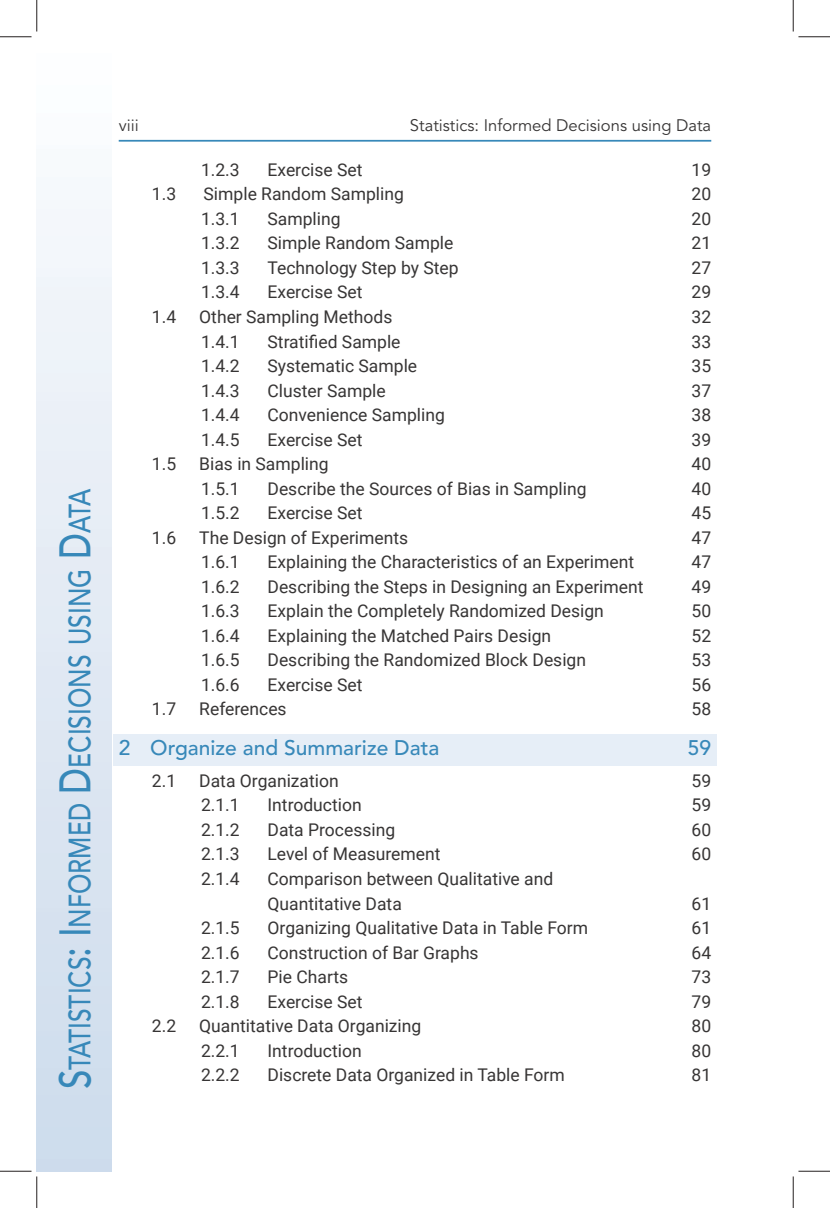
<style>
.page{position:relative;width:830px;height:1208px;background:#fff}
.page>*{position:absolute;margin:0;border:0;box-sizing:border-box;transform-origin:0 0}
.t1{font:500 30.62px "Avenir LT Std";color:#3788b9;scale:.8 1}
.t2{font:500 21px "Avenir LT Std";color:#3788b9}
.t3{font:17.5px/24.5px "Roboto";color:#373535}
.t4{font:16.62px "Avenir LT Std";color:#373535}
.s1{font-size:43.75px}
</style>
<div class="page">
<div style="left:37px;top:37px;width:74px;height:1134px;background:linear-gradient(to bottom,#fcfdfe,#ccdaeb)"></div>
<hr style="left:119px;top:140px;width:592px;height:2px;background:#3788b9">
<div style="left:113px;top:734px;width:603px;height:31px;background:#e6eef7"></div>
<hr style="left:0;top:36px;width:32px;height:1px;background:#241f1f">
<hr style="left:798px;top:36px;width:32px;height:1px;background:#241f1f">
<hr style="left:0;top:1170px;width:32px;height:1px;background:#241f1f">
<hr style="left:798px;top:1170px;width:32px;height:1px;background:#241f1f">
<hr style="left:36px;top:0;width:1px;height:32px;background:#241f1f">
<hr style="left:36px;top:1176px;width:1px;height:32px;background:#241f1f">
<hr style="left:792px;top:0;width:1px;height:32px;background:#241f1f">
<hr style="left:792px;top:1176px;width:1px;height:32px;background:#241f1f">
<h1 class="t1" style="left:62px;top:1089px;width:752px;rotate:-90deg"><span class="s1">S</span>tatistics<span class="s1">: I</span> nformed <span class="s1">D</span> ecisions using <span class="s1">D</span>ata</h1>
<p class="t4" style="left:119px;top:116px;width:21px">viii</p>
<p class="t4" style="left:410px;top:116px;width:303px">Statistics: Informed Decisions using Data</p>
<p class="t3" style="left:201px;top:157px;width:40px">1.2.3</p>
<p class="t3" style="left:267px;top:157px;width:96px">Exercise Set</p>
<p class="t3" style="left:691px;top:157px;width:21px">19</p>
<p class="t3" style="left:152px;top:181px;width:26px">1.3</p>
<p class="t3" style="left:203px;top:181px;width:202px">Simple Random Sampling</p>
<p class="t3" style="left:691px;top:181px;width:21px">20</p>
<p class="t3" style="left:201px;top:206px;width:40px">1.3.1</p>
<p class="t3" style="left:267px;top:206px;width:75px">Sampling</p>
<p class="t3" style="left:691px;top:206px;width:21px">20</p>
<p class="t3" style="left:201px;top:230px;width:40px">1.3.2</p>
<p class="t3" style="left:267px;top:230px;width:187px">Simple Random Sample</p>
<p class="t3" style="left:691px;top:230px;width:21px">21</p>
<p class="t3" style="left:201px;top:255px;width:40px">1.3.3</p>
<p class="t3" style="left:267px;top:255px;width:193px">Technology Step by Step</p>
<p class="t3" style="left:691px;top:255px;width:21px">27</p>
<p class="t3" style="left:201px;top:279px;width:40px">1.3.4</p>
<p class="t3" style="left:267px;top:279px;width:96px">Exercise Set</p>
<p class="t3" style="left:691px;top:279px;width:21px">29</p>
<p class="t3" style="left:152px;top:304px;width:26px">1.4</p>
<p class="t3" style="left:199px;top:304px;width:195px">Other Sampling Methods</p>
<p class="t3" style="left:691px;top:304px;width:21px">32</p>
<p class="t3" style="left:201px;top:328px;width:40px">1.4.1</p>
<p class="t3" style="left:267px;top:328px;width:134px">Stratified Sample</p>
<p class="t3" style="left:691px;top:328px;width:21px">33</p>
<p class="t3" style="left:201px;top:353px;width:40px">1.4.2</p>
<p class="t3" style="left:267px;top:353px;width:151px">Systematic Sample</p>
<p class="t3" style="left:691px;top:353px;width:21px">35</p>
<p class="t3" style="left:201px;top:377px;width:40px">1.4.3</p>
<p class="t3" style="left:267px;top:377px;width:120px">Cluster Sample</p>
<p class="t3" style="left:691px;top:377px;width:21px">37</p>
<p class="t3" style="left:201px;top:402px;width:40px">1.4.4</p>
<p class="t3" style="left:267px;top:402px;width:179px">Convenience Sampling</p>
<p class="t3" style="left:691px;top:402px;width:21px">38</p>
<p class="t3" style="left:201px;top:426px;width:40px">1.4.5</p>
<p class="t3" style="left:267px;top:426px;width:96px">Exercise Set</p>
<p class="t3" style="left:691px;top:426px;width:21px">39</p>
<p class="t3" style="left:152px;top:451px;width:26px">1.5</p>
<p class="t3" style="left:199px;top:451px;width:131px">Bias in Sampling</p>
<p class="t3" style="left:691px;top:451px;width:21px">40</p>
<p class="t3" style="left:201px;top:475px;width:40px">1.5.1</p>
<p class="t3" style="left:267px;top:475px;width:320px">Describe the Sources of Bias in Sampling</p>
<p class="t3" style="left:691px;top:475px;width:21px">40</p>
<p class="t3" style="left:201px;top:500px;width:40px">1.5.2</p>
<p class="t3" style="left:267px;top:500px;width:96px">Exercise Set</p>
<p class="t3" style="left:691px;top:500px;width:21px">45</p>
<p class="t3" style="left:152px;top:524px;width:26px">1.6</p>
<p class="t3" style="left:199px;top:524px;width:210px">The Design of Experiments</p>
<p class="t3" style="left:691px;top:524px;width:21px">47</p>
<p class="t3" style="left:201px;top:549px;width:40px">1.6.1</p>
<p class="t3" style="left:267px;top:549px;width:368px">Explaining the Characteristics of an Experiment</p>
<p class="t3" style="left:691px;top:549px;width:21px">47</p>
<p class="t3" style="left:201px;top:573px;width:40px">1.6.2</p>
<p class="t3" style="left:267px;top:573px;width:377px">Describing the Steps in Designing an Experiment</p>
<p class="t3" style="left:691px;top:573px;width:21px">49</p>
<p class="t3" style="left:201px;top:598px;width:40px">1.6.3</p>
<p class="t3" style="left:267px;top:598px;width:338px">Explain the Completely Randomized Design</p>
<p class="t3" style="left:691px;top:598px;width:21px">50</p>
<p class="t3" style="left:201px;top:622px;width:40px">1.6.4</p>
<p class="t3" style="left:267px;top:622px;width:285px">Explaining the Matched Pairs Design</p>
<p class="t3" style="left:691px;top:622px;width:21px">52</p>
<p class="t3" style="left:201px;top:647px;width:40px">1.6.5</p>
<p class="t3" style="left:267px;top:647px;width:320px">Describing the Randomized Block Design</p>
<p class="t3" style="left:691px;top:647px;width:21px">53</p>
<p class="t3" style="left:201px;top:671px;width:40px">1.6.6</p>
<p class="t3" style="left:267px;top:671px;width:96px">Exercise Set</p>
<p class="t3" style="left:691px;top:671px;width:21px">56</p>
<p class="t3" style="left:152px;top:696px;width:26px">1.7</p>
<p class="t3" style="left:199px;top:696px;width:89px">References</p>
<p class="t3" style="left:691px;top:696px;width:21px">58</p>
<p class="t2" style="left:119px;top:736px;width:322px">2 Organize and Summarize Data</p>
<p class="t2" style="left:687px;top:736px;width:25px">59</p>
<p class="t3" style="left:152px;top:768px;width:26px">2.1</p>
<p class="t3" style="left:199px;top:768px;width:141px">Data Organization</p>
<p class="t3" style="left:691px;top:768px;width:21px">59</p>
<p class="t3" style="left:201px;top:792px;width:40px">2.1.1</p>
<p class="t3" style="left:267px;top:792px;width:96px">Introduction</p>
<p class="t3" style="left:691px;top:792px;width:21px">59</p>
<p class="t3" style="left:201px;top:817px;width:40px">2.1.2</p>
<p class="t3" style="left:267px;top:817px;width:129px">Data Processing</p>
<p class="t3" style="left:691px;top:817px;width:21px">60</p>
<p class="t3" style="left:201px;top:841px;width:40px">2.1.3</p>
<p class="t3" style="left:267px;top:841px;width:174px">Level of Measurement</p>
<p class="t3" style="left:691px;top:841px;width:21px">60</p>
<p class="t3" style="left:201px;top:866px;width:40px">2.1.4</p>
<p class="t3" style="left:267px;top:866px;width:287px">Comparison between Qualitative and<br>Quantitative Data</p>
<p class="t3" style="left:691px;top:890px;width:21px">61</p>
<p class="t3" style="left:201px;top:915px;width:40px">2.1.5</p>
<p class="t3" style="left:267px;top:915px;width:322px">Organizing Qualitative Data in Table Form</p>
<p class="t3" style="left:691px;top:915px;width:21px">61</p>
<p class="t3" style="left:201px;top:939px;width:40px">2.1.6</p>
<p class="t3" style="left:267px;top:939px;width:212px">Construction of Bar Graphs</p>
<p class="t3" style="left:691px;top:939px;width:21px">64</p>
<p class="t3" style="left:201px;top:964px;width:40px">2.1.7</p>
<p class="t3" style="left:267px;top:964px;width:82px">Pie Charts</p>
<p class="t3" style="left:691px;top:964px;width:21px">73</p>
<p class="t3" style="left:201px;top:988px;width:40px">2.1.8</p>
<p class="t3" style="left:267px;top:988px;width:96px">Exercise Set</p>
<p class="t3" style="left:691px;top:988px;width:21px">79</p>
<p class="t3" style="left:152px;top:1013px;width:26px">2.2</p>
<p class="t3" style="left:199px;top:1013px;width:224px">Quantitative Data Organizing</p>
<p class="t3" style="left:691px;top:1013px;width:21px">80</p>
<p class="t3" style="left:201px;top:1037px;width:40px">2.2.1</p>
<p class="t3" style="left:267px;top:1037px;width:96px">Introduction</p>
<p class="t3" style="left:691px;top:1037px;width:21px">80</p>
<p class="t3" style="left:201px;top:1062px;width:40px">2.2.2</p>
<p class="t3" style="left:267px;top:1062px;width:299px">Discrete Data Organized in Table Form</p>
<p class="t3" style="left:691px;top:1062px;width:21px">81</p>
</div>
